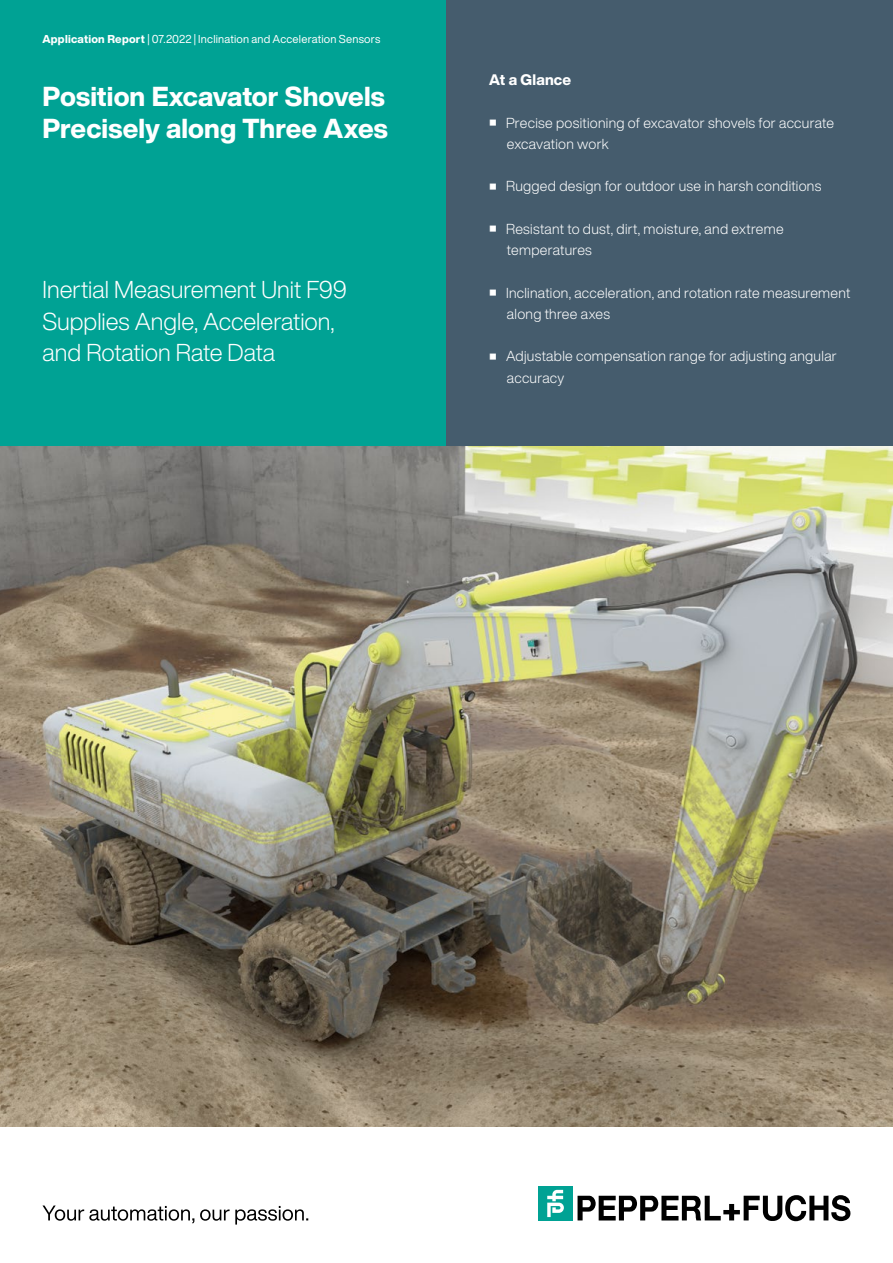
<style>
.page{position:relative;width:893px;height:1263px;background:#fff}
.page>*{position:absolute;margin:0;border:0;box-sizing:border-box;transform-origin:0 0}
.t1{font:800 27px/32px "Helvetica Now Display";color:#fff}
.t2{font:300 24px/32px "Helvetica Now Display";color:#fff}
.t3{font:800 15px "Helvetica Now Display";letter-spacing:.01em;color:#fff}
.t4{font:300 14.25px/21.3px "Helvetica Now Display";letter-spacing:.02em;color:#fff}
.t5{font:11.25px "Helvetica Now Display";letter-spacing:.02em;color:#fff}
.s1{font-weight:800}
</style>
<div class="page">
<svg style="left:42px;top:1205px;width:266px;height:19px"></svg>
<svg style="left:578px;top:1195px;width:273px;height:26px"></svg>
<div style="left:539px;top:1186px;width:34px;height:34px;background:#00a294"></div>
<svg style="left:547px;top:1190px;width:17px;height:27px"></svg>
<div style="left:0;top:0;width:446px;height:446px;background:#00a294"></div>
<div style="left:446px;top:0;width:447px;height:446px;background:#455c6d"></div>
<img style="left:0;top:446px;width:893px;height:681px">
<p class="t5" style="left:43px;top:31px;width:339px"><span class="s1">Application Report</span> | 07.2022 | Inclination and Acceleration Sensors</p>
<h1 class="t1" style="left:43px;top:81px;width:347px">Position Excavator Shovels<br>Precisely along Three Axes</h1>
<h2 class="t2" style="left:43px;top:273px;width:306px">Inertial Measurement Unit F99<br>Supplies Angle, Acceleration, and Rotation Rate Data</h2>
<p class="t3" style="left:489px;top:69px;width:84px">At a Glance</p>
<p class="t4" style="left:507px;top:112px;width:329px;text-indent:-17px"><sup>■</sup> Precise positioning of excavator shovels for accurate excavation work</p>
<p class="t4" style="left:490px;top:176px;width:333px"><sup>■</sup> Rugged design for outdoor use in harsh conditions</p>
<p class="t4" style="left:507px;top:218px;width:278px;text-indent:-17px"><sup>■</sup> Resistant to dust, dirt, moisture, and extreme temperatures</p>
<p class="t4" style="left:507px;top:282px;width:345px;text-indent:-17px"><sup>■</sup> Inclination, acceleration, and rotation rate measurement along three axes</p>
<p class="t4" style="left:507px;top:346px;width:331px;text-indent:-17px"><sup>■</sup> Adjustable compensation range for adjusting angular accuracy</p>
</div>
